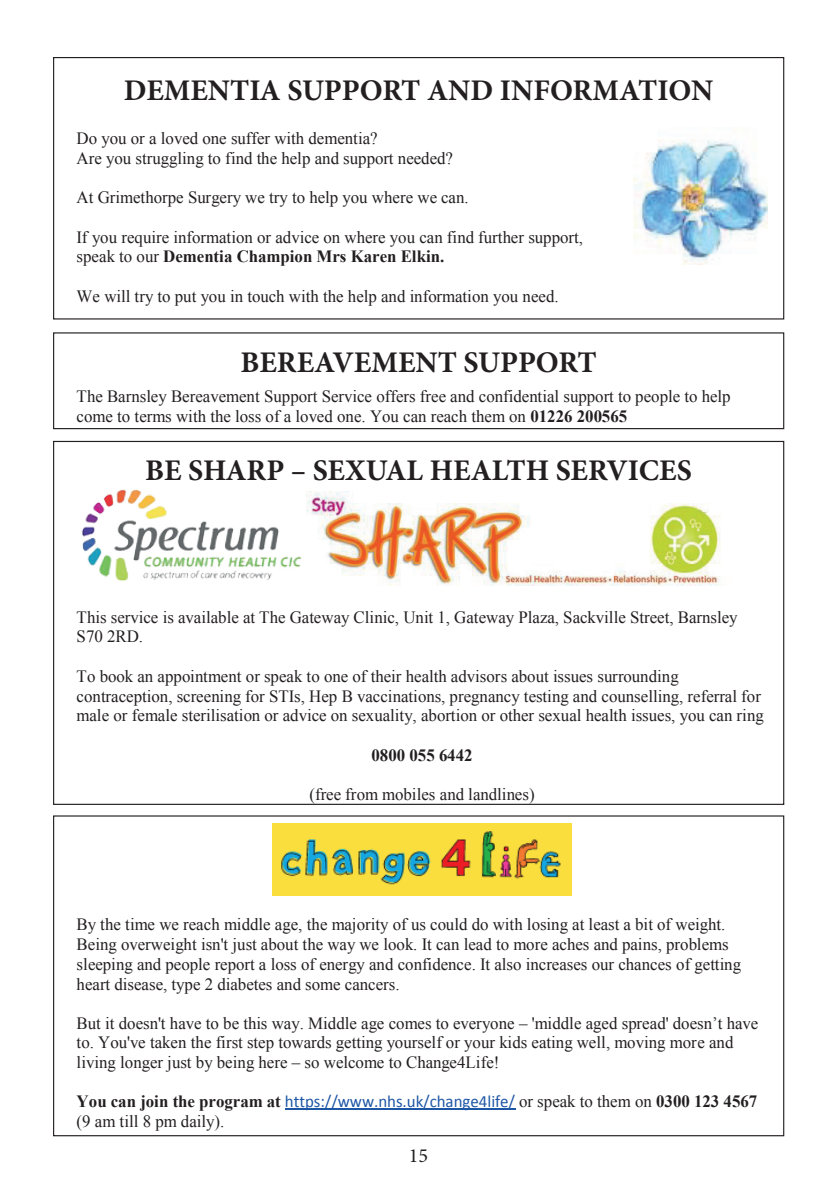
<style>
.page{position:relative;width:840px;height:1191px;background:#fff}
.page>*{position:absolute;margin:0;border:0;box-sizing:border-box;transform-origin:0 0}
.t1{font:700 30px "Minion Pro";color:#231f20}
.t2{font:20px "Minion Pro";color:#231f20}
.t3{font:700 18.6px "Times New Roman";color:#231f20}
.t4{font:17.2px/19.6px "Times New Roman";color:#231f20}
.t5{font:700 17.2px/20.6px "Times New Roman";color:#231f20}
.s1{font-weight:700}
.s2{font-family:"Calibri";font-weight:400;color:#1e56a6}
.s3{font-weight:400}
</style>
<div class="page">
<div style="left:53px;top:57px;width:730px;height:262px;border:1px solid #231f20"></div>
<img style="left:633px;top:140px;width:134px;height:124px">
<div style="left:53px;top:332px;width:730px;height:97px;border:1px solid #231f20"></div>
<img style="left:82px;top:489px;width:220px;height:92px">
<img style="left:306px;top:492px;width:415px;height:94px">
<img style="left:272px;top:823px;width:299px;height:72px">
<hr style="left:285px;top:1108px;width:230px;height:2px;background:#1e56a6">
<p class="t1" style="left:124px;top:69px;width:590px">DEMENTIA SUPPORT AND INFORMATION</p>
<p class="t3" style="left:233px;top:84px;width:378px">DEMENTIA SUPPORT AND INFORMATION</p>
<p class="t4" style="left:77px;top:129px;width:377px">Do you or a loved one suffer with dementia?<br>Are you struggling to find the help and support needed?</p>
<p class="t4" style="left:77px;top:188px;width:393px">At Grimethorpe Surgery we try to help you where we can.</p>
<p class="t4" style="left:77px;top:227px;width:507px">If you require information or advice on where you can find further support, speak to our <span class="s1">Dementia Champion Mrs Karen Elkin.</span></p>
<p class="t4" style="left:77px;top:286px;width:483px">We will try to put you in touch with the help and information you need.</p>
<p class="t3" style="left:305px;top:343px;width:235px">BEREAVEMENT SUPPORT</p>
<p class="t4" style="left:77px;top:386px;width:655px">The Barnsley Bereavement Support Service offers free and confidential support to people to help come to terms with the loss of a loved one. You can reach them on <span class="s1">01226 200565</span></p>
<p class="t3" style="left:240px;top:442px;width:365px">BE SHARP – SEXUAL HEALTH SERVICES</p>
<p class="t1" style="left:240px;top:341px;width:357px">BEREAVEMENT SUPPORT</p>
<p class="t1" style="left:145px;top:449px;width:547px">BE SHARP – SEXUAL HEALTH SERVICES</p>
<p class="t4" style="left:77px;top:607px;width:662px">This service is available at The Gateway Clinic, Unit 1, Gateway Plaza, Sackville Street, Barnsley<br>S70 2RD.</p>
<p class="t4" style="left:77px;top:666px;width:688px">To book an appointment or speak to one of their health advisors about issues surrounding contraception, screening for STIs, Hep B vaccinations, pregnancy testing and counselling, referral for male or female sterilisation or advice on sexuality, abortion or other sexual health issues, you can ring</p>
<p class="t5" style="left:371px;top:744px;width:103px">0800 055 6442</p>
<p class="t4" style="left:309px;top:784px;width:227px">(free from mobiles and landlines)</p>
<p class="t4" style="left:77px;top:914px;width:665px">By the time we reach middle age, the majority of us could do with losing at least a bit of weight.<br>Being overweight isn't just about the way we look. It can lead to more aches and pains, problems sleeping and people report a loss of energy and confidence. It also increases our chances of getting heart disease, type 2 diabetes and some cancers.</p>
<p class="t4" style="left:77px;top:1012px;width:682px">But it doesn't have to be this way. Middle age comes to everyone – 'middle aged spread' doesn’t have to. You've taken the first step towards getting yourself or your kids eating well, moving more and living longer just by being here – so welcome to Change4Life!</p>
<p class="t5" style="left:77px;top:1090px;width:682px">You can join the program at <span class="s2">https://www.nhs.uk/change4life/</span> <span class="s3">or speak to them on</span> 0300 123 4567 <span class="s3">(9 am till 8 pm daily).</span></p>
<p class="t2" style="left:409px;top:1143px;width:23px">15<sub>15</sub></p>
</div>
